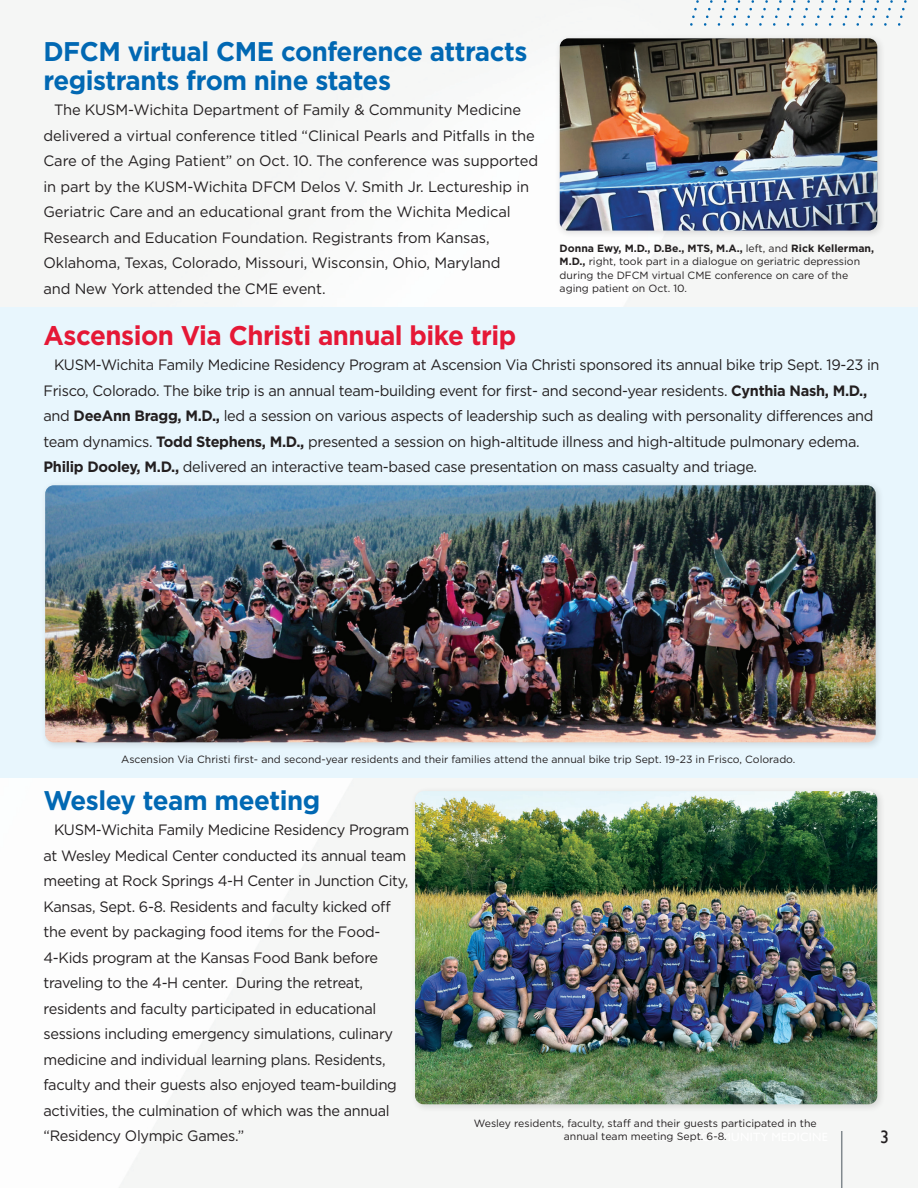
<style>
.page{position:relative;width:918px;height:1188px;background:#fff}
.page>*{position:absolute;margin:0;border:0;box-sizing:border-box;transform-origin:0 0}
.t1{font:700 27px/28.5px "Gotham";letter-spacing:-.02em;color:#0168b3;scale:.96 1}
.t2{font:700 27px "Gotham";letter-spacing:-.02em;color:#e51836;scale:.96 1}
.t3{font:18px "Gill Sans";color:#231f20}
.t4{font:15px/25.5px "Gotham";letter-spacing:-.02em;color:#231f20}
.t5{font:10.5px/13.5px "Gotham";color:#231f20}
.s1{font-weight:700}
</style>
<div class="page">
<div style="left:0;top:307px;width:918px;height:471px;background:#e8f6fd"></div>
<hr style="left:841px;top:1131px;width:1px;height:57px;background:#81898e">
<svg style="left:690px;top:0;width:217px;height:26px"></svg>
<div style="left:555px;top:34px;width:331px;height:205px;background:#231f20;opacity:.15"></div>
<img style="left:560px;top:38px;width:317px;height:193px">
<div style="left:40px;top:481px;width:844px;height:270px;background:#231f20;opacity:.15"></div>
<img style="left:45px;top:485px;width:831px;height:257px">
<div style="left:410px;top:786px;width:476px;height:327px;background:#231f20;opacity:.15"></div>
<img style="left:415px;top:791px;width:462px;height:313px">
<h1 class="t1" style="left:44px;top:37px;width:506px">DFCM virtual CME conference attracts registrants from nine states</h1>
<p class="t4" style="left:44px;top:97px;width:496px;text-indent:10px">The KUSM-Wichita Department of Family &amp; Community Medicine delivered a virtual conference titled “Clinical Pearls and Pitfalls in the Care of the Aging Patient” on Oct. 10. The conference was supported in part by the KUSM-Wichita DFCM Delos V. Smith Jr. Lectureship in Geriatric Care and an educational grant from the Wichita Medical Research and Education Foundation. Registrants from Kansas, Oklahoma, Texas, Colorado, Missouri, Wisconsin, Ohio, Maryland<br>and New York attended the CME event.</p>
<p class="t5" style="left:560px;top:241px;width:316px"><span class="s1">Donna Ewy, M.D., D.Be., MTS, M.A.,</span> left, and <span class="s1">Rick Kellerman, M.D.,</span> right, took part in a dialogue on geriatric depression during the DFCM virtual CME conference on care of the aging patient on Oct. 10.</p>
<h1 class="t2" style="left:44px;top:318px;width:494px">Ascension Via Christi annual bike trip</h1>
<p class="t4" style="left:44px;top:352px;width:838px;text-indent:11px">KUSM-Wichita Family Medicine Residency Program at Ascension Via Christi sponsored its annual bike trip Sept. 19-23 in Frisco, Colorado. The bike trip is an annual team-building event for first- and second-year residents. <span class="s1">Cynthia Nash, M.D., </span>and <span class="s1">DeeAnn Bragg, M.D.,</span> led a session on various aspects of leadership such as dealing with personality differences and team dynamics. <span class="s1">Todd Stephens, M.D.,</span> presented a session on high-altitude illness and high-altitude pulmonary edema.<br><span class="s1">Philip Dooley, M.D.,</span> delivered an interactive team-based case presentation on mass casualty and triage.</p>
<p class="t5" style="left:121px;top:753px;width:676px">Ascension Via Christi first- and second-year residents and their families attend the annual bike trip Sept. 19-23 in Frisco, Colorado.</p>
<h1 class="t1" style="left:44px;top:786px;width:290px">Wesley team meeting</h1>
<p class="t4" style="left:44px;top:817px;width:367px;text-indent:11px">KUSM-Wichita Family Medicine Residency Program at Wesley Medical Center conducted its annual team meeting at Rock Springs 4-H Center in Junction City, Kansas, Sept. 6-8. Residents and faculty kicked off the event by packaging food items for the Food-4-Kids program at the Kansas Food Bank before traveling to the 4-H center. During the retreat, residents and faculty participated in educational sessions including emergency simulations, culinary medicine and individual learning plans. Residents, faculty and their guests also enjoyed team-building activities, the culmination of which was the annual “Residency Olympic Games.”</p>
<p class="t5" style="left:474px;top:1116px;width:345px;text-align:center">Wesley residents, faculty, staff and their guests participated in the annual team meeting Sept. 6-8.</p>
<p class="t3" style="left:880px;top:1126px;width:10px">3</p>
</div>
